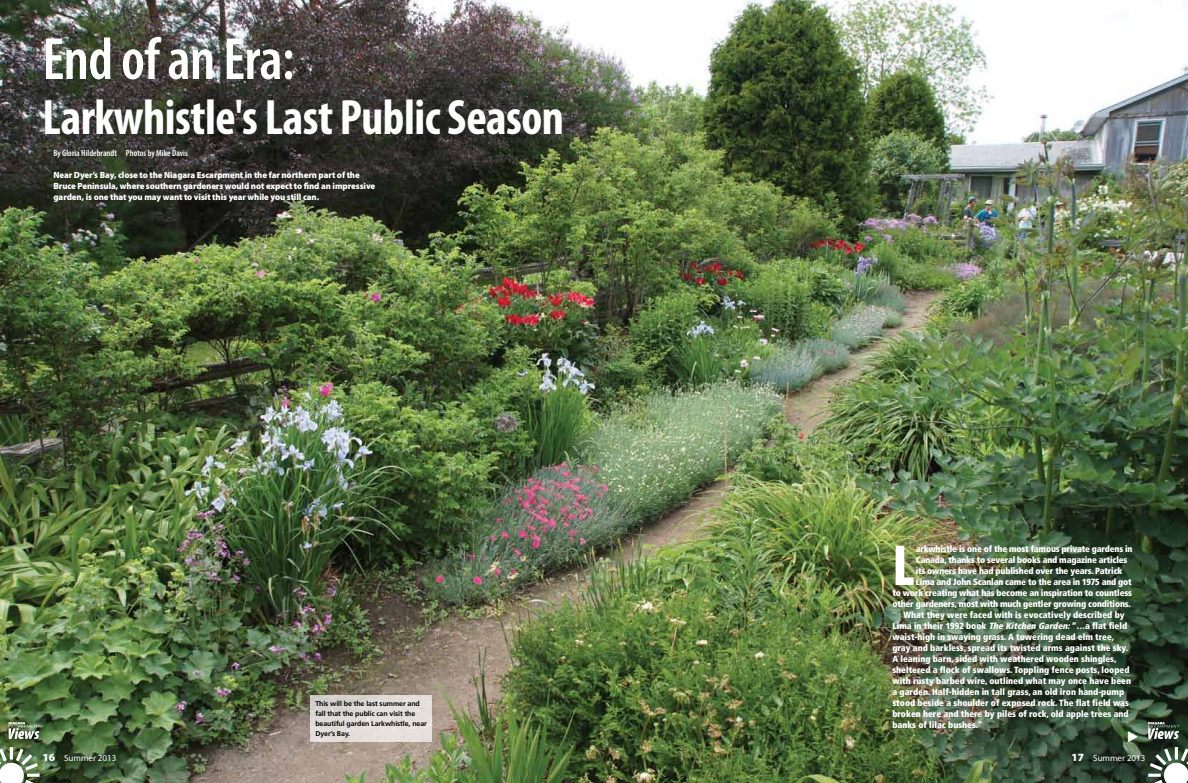
<style>
.page{position:relative;width:1188px;height:783px;background:#fff}
.page>*{position:absolute;margin:0;border:0;box-sizing:border-box;transform-origin:0 0}
.t1{font:600 condensed 60px "Myriad Pro";letter-spacing:-.01em;color:#fff}
.t2{font:900 condensed 58px "Myriad Pro";color:#fff}
.t3{font:700 condensed 50px "Myriad Pro";letter-spacing:-.01em;color:#fff}
.t4{font:900 condensed 9px "Frutiger";color:#fff}
.t5{font:900 condensed 9px "Frutiger";letter-spacing:-.02em;color:#fff}
.t6{font:900 9px/11px "Myriad Pro";letter-spacing:-.01em;color:#fff}
.t7{font:600 condensed 9px "Myriad Pro";color:#fff}
.t8{font:9px "Myriad Pro";color:#fff}
.t9{font:700 7px/10px "Frutiger";letter-spacing:-.01em;color:#000}
.s1{font-style:italic}
.s2{font-weight:900;font-size:11px}
</style>
<div class="page">
<img style="left:0;top:0;width:1188px;height:783px">
<svg style="left:310px;top:695px;width:122px;height:47px;background:#e1dcd7"></svg>
<svg style="left:1148px;top:747px;width:40px;height:36px"></svg>
<svg style="left:0;top:747px;width:40px;height:36px"></svg>
<svg style="left:1148px;top:722px;width:31px;height:17px"></svg>
<svg style="left:9px;top:722px;width:31px;height:17px"></svg>
<svg style="left:1128px;top:731px;width:10px;height:11px"></svg>
<h1 class="t1" style="left:43px;top:22px;width:254px">End of an Era:</h1>
<h3 class="t3" style="left:43px;top:86px;width:523px">Larkwhistle's Last Public Season</h3>
<p class="t7" style="left:54px;top:147px;width:136px">By Gloria Hildebrandt Photos by Mike Davis</p>
<p class="t6" style="left:54px;top:169px;width:323px">Near Dyer’s Bay, close to the Niagara Escarpment in the far northern part of the<br>Bruce Peninsula, where southern gardeners would not expect to find an impressive garden, is one that you may want to visit this year while you still can.</p>
<p class="t9" style="left:315px;top:699px;width:113px">This will be the last summer and fall that the public can visit the beautiful garden Larkwhistle, near<br>Dyer’s Bay.</p>
<h2 class="t2" style="left:892px;top:529px;width:24px">L</h2>
<p class="t5" style="left:916px;top:543px;width:218px">arkwhistle is one of the most famous private gardens in</p>
<p class="t5" style="left:916px;top:554px;width:213px">Canada, thanks to several books and magazine articles</p>
<p class="t5" style="left:916px;top:565px;width:208px">its owners have had published over the years. Patrick</p>
<p class="t5" style="left:916px;top:576px;width:218px">Lima and John Scanlan came to the area in 1975 and got</p>
<p class="t5" style="left:892px;top:587px;width:241px">to work creating what has become an inspiration to countless</p>
<p class="t5" style="left:892px;top:598px;width:240px">other gardeners, most with much gentler growing conditions.</p>
<p class="t4" style="left:903px;top:609px;width:223px">What they were faced with is evocatively described by</p>
<p class="t4" style="left:892px;top:620px;width:236px">Lima in their 1992 book <span class="s1">The Kitchen Garden:</span>“…a flat field</p>
<p class="t4" style="left:892px;top:631px;width:223px">waist-high in swaying grass. A towering dead elm tree,</p>
<p class="t4" style="left:892px;top:642px;width:237px">gray and barkless, spread its twisted arms against the sky.</p>
<p class="t4" style="left:892px;top:653px;width:225px">A leaning barn, sided with weathered wooden shingles,</p>
<p class="t4" style="left:892px;top:664px;width:239px">sheltered a flock of swallows. Toppling fence posts, looped</p>
<p class="t4" style="left:892px;top:675px;width:240px">with rusty barbed wire, outlined what may once have been</p>
<p class="t4" style="left:892px;top:686px;width:233px">a garden. Half-hidden in tall grass, an old iron hand-pump</p>
<p class="t4" style="left:892px;top:697px;width:238px">stood beside a shoulder of exposed rock. The flat field was</p>
<p class="t4" style="left:892px;top:708px;width:238px">broken here and there by piles of rock, old apple trees and</p>
<p class="t4" style="left:892px;top:719px;width:92px">banks of lilac bushes.”</p>
<p class="t8" style="left:43px;top:752px;width:75px"><span class="s2">16</span> Summer 2013</p>
<p class="t8" style="left:1072px;top:752px;width:75px"><span class="s2">17</span> Summer 2013</p>
</div>
